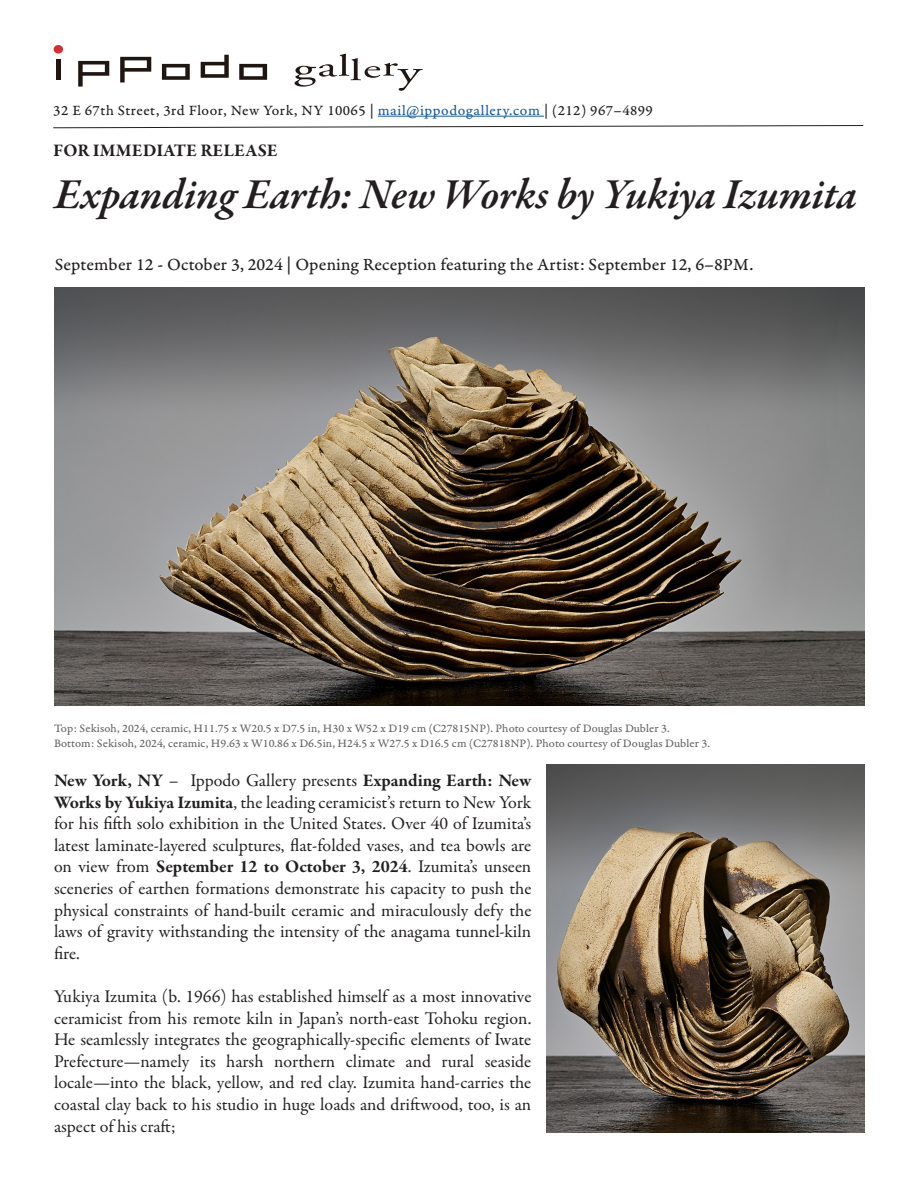
<style>
.page{position:relative;width:918px;height:1188px;background:#fff}
.page>*{position:absolute;margin:0;border:0;box-sizing:border-box;transform-origin:0 0}
.t1{font:italic 600 43.5px "Garamond Premr Pro";letter-spacing:-.005em;color:#231f20}
.t2{font:18px/21.6px "Garamond Premr Pro";color:#231f20;text-align:justify}
.t3{font:18px "Garamond Premr Pro Capt";color:#231f20}
.t4{font:700 18px "Garamond Premr Pro";letter-spacing:.005em;color:#231f20}
.t5{font:15px "Garamond Premr Pro Capt";letter-spacing:.03em;color:#231f20}
.t6{font:12px/14.4px "Garamond Premr Pro Capt";color:#231f20}
.s1{color:#175d9e}
.s2{font-weight:700}
</style>
<div class="page">
<svg style="left:53px;top:125px;width:811px;height:4px"></svg>
<svg style="left:295px;top:54px;width:128px;height:37px"></svg>
<div style="left:56px;top:60px;width:5px;height:20px;background:#1f1511"></div>
<svg style="left:201px;top:55px;width:28px;height:23px"></svg>
<svg style="left:162px;top:64px;width:28px;height:16px"></svg>
<svg style="left:239px;top:64px;width:28px;height:16px"></svg>
<svg style="left:78px;top:61px;width:31px;height:26px"></svg>
<svg style="left:120px;top:57px;width:31px;height:25px"></svg>
<div style="left:54px;top:45px;width:9px;height:9px;background:#d72f30;border-radius:50%"></div>
<hr style="left:378px;top:116px;width:166px;height:1px;background:#175d9e">
<img style="left:55px;top:287px;width:810px;height:419px">
<img style="left:546px;top:764px;width:319px;height:368px">
<p class="t5" style="left:53px;top:101px;width:601px">32 E 67th Street, 3rd Floor, New York, NY 10065 | <span class="s1">mail@ippodogallery.com</span> | (212) 967–4899</p>
<p class="t4" style="left:53px;top:139px;width:226px">FOR IMMEDIATE RELEASE</p>
<p class="t1" style="left:54px;top:167px;width:804px">Expanding Earth: New Works by Yukiya Izumita</p>
<p class="t3" style="left:55px;top:254px;width:700px">September 12 - October 3, 2024 | Opening Reception featuring the Artist: September 12, 6–8PM.</p>
<p class="t6" style="left:54px;top:722px;width:658px">Top: Sekisoh, 2024, ceramic, H11.75 x W20.5 x D7.5 in, H30 x W52 x D19 cm (C27815NP). Photo courtesy of Douglas Dubler 3.<br>Bottom: Sekisoh, 2024, ceramic, H9.63 x W10.86 x D6.5in, H24.5 x W27.5 x D16.5 cm (C27818NP). Photo courtesy of Douglas Dubler 3.</p>
<p class="t2" style="left:54px;top:770px;width:479px"><span class="s2">New York, NY</span> – Ippodo Gallery presents <span class="s2">Expanding Earth: New Works by Yukiya Izumita</span>, the leading ceramicist’s return to New York for his fifth solo exhibition in the United States. Over 40 of Izumita’s latest laminate-layered sculptures, flat-folded vases, and tea bowls are on view from <span class="s2">September 12 to October 3, 2024</span>. Izumita’s unseen sceneries of earthen formations demonstrate his capacity to push the physical constraints of hand-built ceramic and miraculously defy the laws of gravity withstanding the intensity of the anagama tunnel-kiln fire.</p>
<p class="t2" style="left:54px;top:986px;width:479px">Yukiya Izumita (b. 1966) has established himself as a most innovative ceramicist from his remote kiln in Japan’s north-east Tohoku region.<br>He seamlessly integrates the geographically-specific elements of Iwate Prefecture—namely its harsh northern climate and rural seaside locale—into the black, yellow, and red clay. Izumita hand-carries the coastal clay back to his studio in huge loads and driftwood, too, is an aspect of his craft;</p>
</div>
